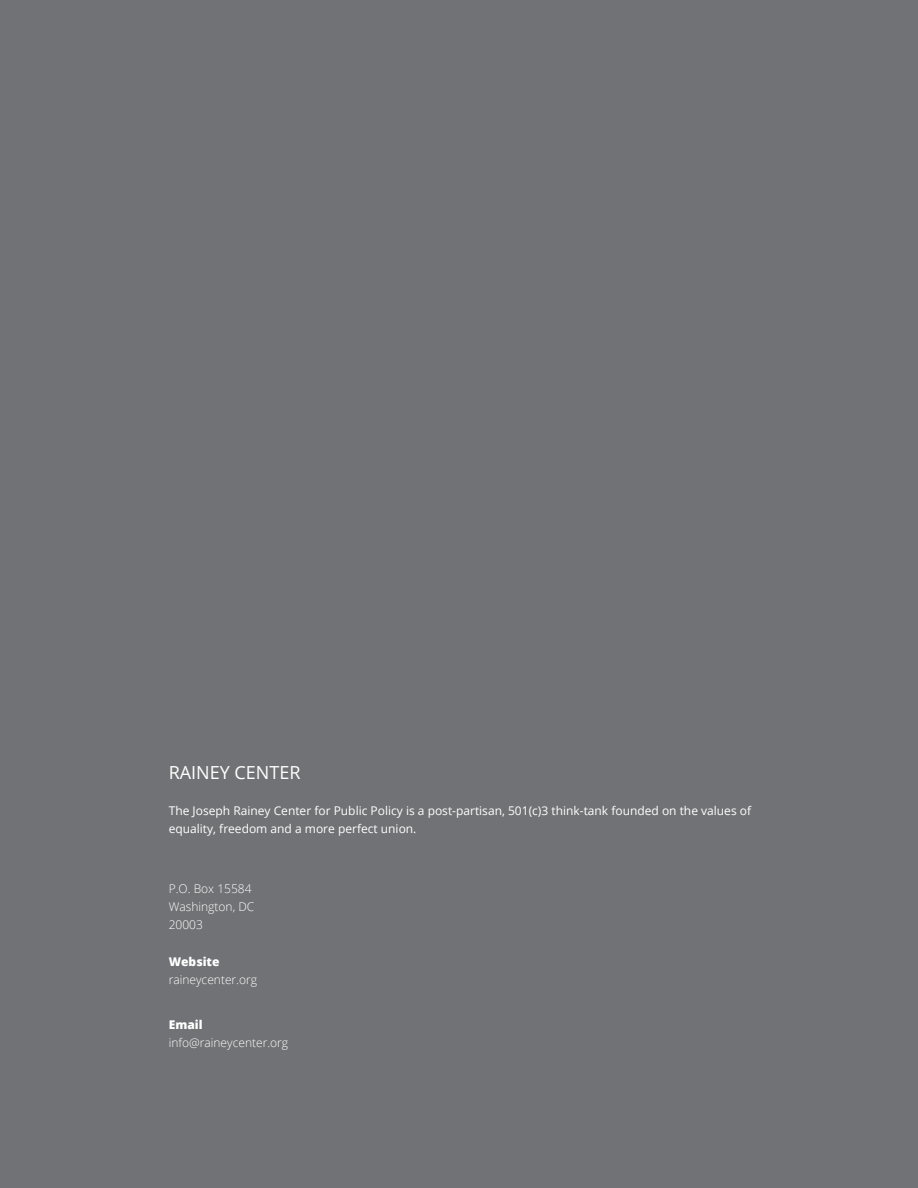
<style>
.page{position:relative;width:918px;height:1188px;background:#717275}
.page>*{position:absolute;margin:0;border:0;box-sizing:border-box;transform-origin:0 0}
.t1{font:18px "Open Sans";color:#fff}
.t2{font:12px/18px "Open Sans";color:#fff}
.t3{font:300 12px/18px "Open Sans";color:#fff}
.t4{font:800 12px "Open Sans";color:#fff}
</style>
<div class="page">
<h1 class="t1" style="left:169px;top:760px;width:133px">RAINEY CENTER</h1>
<p class="t2" style="left:169px;top:801px;width:584px">The Joseph Rainey Center for Public Policy is a post-partisan, 501(c)3 think-tank founded on the values of equality, freedom and a more perfect union.</p>
<p class="t3" style="left:169px;top:879px;width:87px">P.O. Box 15584<br>Washington, DC<br>20003</p>
<p class="t4" style="left:169px;top:953px;width:52px">Website</p>
<p class="t3" style="left:169px;top:971px;width:90px">raineycenter.org</p>
<p class="t4" style="left:169px;top:1016px;width:35px">Email</p>
<p class="t3" style="left:169px;top:1033px;width:121px">info@raineycenter.org</p>
</div>
